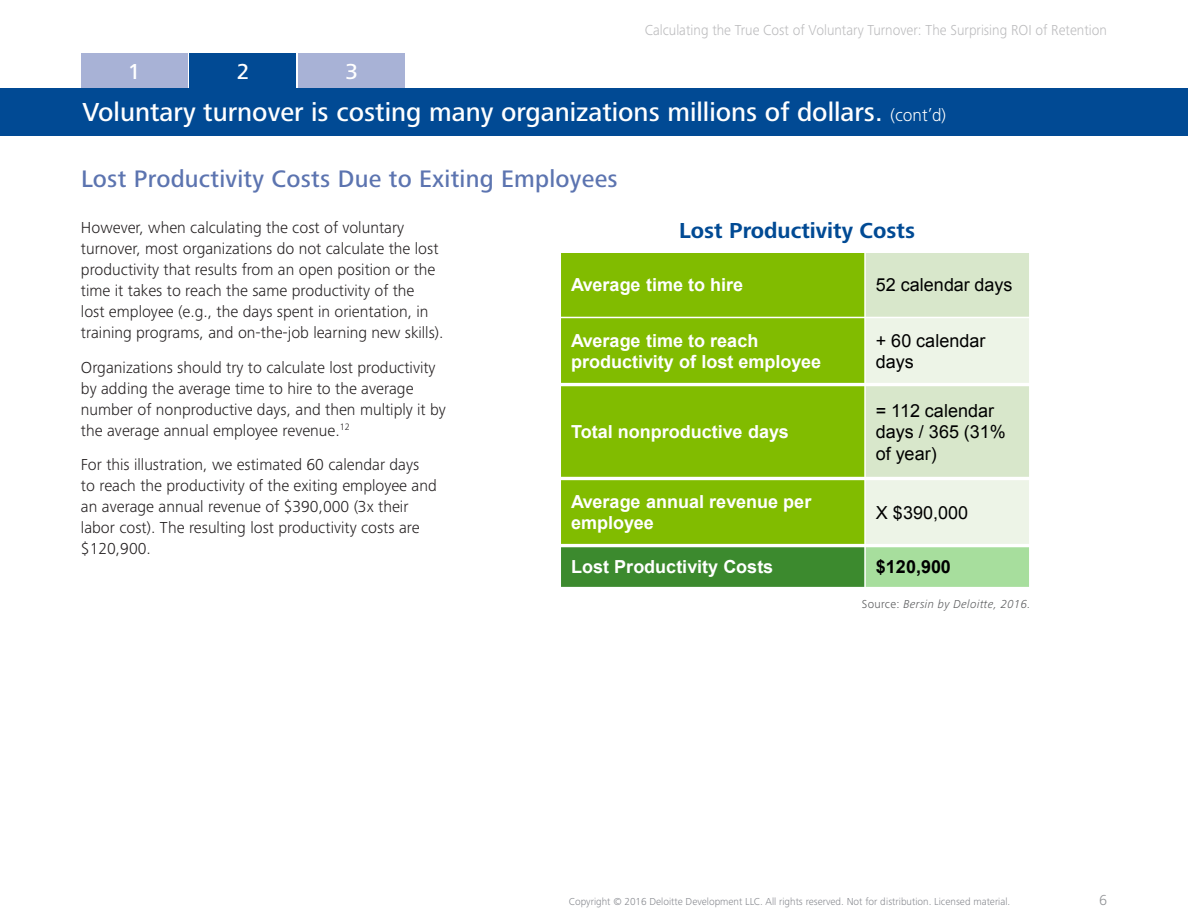
<style>
.page{position:relative;width:1188px;height:918px;background:#fff}
.page>*{position:absolute;margin:0;border:0;box-sizing:border-box;transform-origin:0 0}
.Key_Insight_continue{font:500 27px "Frutiger Next Pro";color:#fff}
.Heading_2{font:500 24.75px "Frutiger Next Pro";letter-spacing:.01em;color:#5c74b0}
.Figure_Title{font:700 22.5px "Frutiger Next Pro";color:#014a94}
.t1{font:500 22.5px "Frutiger Next Pro";color:#fff}
.t2{font:700 18px/21.6px "Arial";color:#fff}
.t3{font:18px/21.6px "Arial";letter-spacing:.005em;color:#000}
.t4{font:700 18px "Arial";color:#000}
.Body_Text{font:300 16.5px/21px "Frutiger Next Pro";color:#231f20}
.t5{font:300 15px "Frutiger Next Pro";color:#bbbbbd;scale:.95 1}
.t6{font:300 15px "Frutiger Next Pro";color:#939598}
.Source_Credit_Line{font:italic 300 12px "Frutiger Next Pro";letter-spacing:.025em;color:#57585a}
.t7{font:300 10.5px "Frutiger Next Pro";color:#86888e}
.s1{font-weight:300;font-size:18px}
.s2{font-style:normal}
</style>
<div class="page">
<div style="left:81px;top:53px;width:107px;height:35px;background:#a8b2d6"></div>
<div style="left:298px;top:53px;width:107px;height:35px;background:#a8b2d6"></div>
<div style="left:190px;top:53px;width:106px;height:35px;background:#014a94"></div>
<div style="left:0;top:88px;width:1188px;height:47px;background:#014a94"></div>
<div style="left:560px;top:253px;width:305px;height:64px;background:#81bc00"></div>
<div style="left:865px;top:253px;width:165px;height:64px;background:#d8e7cb"></div>
<div style="left:560px;top:317px;width:305px;height:68px;background:#81bc00"></div>
<div style="left:865px;top:317px;width:165px;height:68px;background:#edf4e7"></div>
<div style="left:560px;top:385px;width:305px;height:93px;background:#81bc00"></div>
<div style="left:865px;top:385px;width:165px;height:93px;background:#d8e7cb"></div>
<div style="left:560px;top:478px;width:305px;height:68px;background:#81bc00"></div>
<div style="left:865px;top:478px;width:165px;height:68px;background:#edf4e7"></div>
<div style="left:560px;top:546px;width:305px;height:42px;background:#3c8a2e"></div>
<div style="left:865px;top:546px;width:165px;height:42px;background:#a7de9d"></div>
<hr style="left:864px;top:253px;width:2px;height:335px;background:#fff">
<hr style="left:560px;top:317px;width:471px;height:1px;background:#fff">
<hr style="left:560px;top:383px;width:471px;height:3px;background:#fff">
<hr style="left:560px;top:477px;width:471px;height:3px;background:#fff">
<hr style="left:560px;top:544px;width:471px;height:3px;background:#fff">
<hr style="left:560px;top:253px;width:1px;height:335px;background:#fff">
<hr style="left:1029px;top:253px;width:2px;height:335px;background:#fff">
<hr style="left:560px;top:587px;width:471px;height:1px;background:#fff">
<p class="t5" style="left:645px;top:22px;width:488px">Calculating the True Cost of Voluntary Turnover: The Surprising ROI of Retention</p>
<h3 class="t1" style="left:128px;top:58px;width:14px">1</h3>
<h3 class="t1" style="left:237px;top:58px;width:14px">2</h3>
<h3 class="t1" style="left:345px;top:58px;width:14px">3</h3>
<p class="Key_Insight_continue" style="left:82px;top:97px;width:865px">Voluntary turnover is costing many organizations millions of dollars. <span class="s1">(cont’d)</span></p>
<p class="Heading_2" style="left:81px;top:165px;width:538px">Lost Productivity Costs Due to Exiting Employees</p>
<p class="Body_Text" style="left:81px;top:217px;width:325px">However, when calculating the cost of voluntary</p>
<p class="Figure_Title" style="left:679px;top:217px;width:238px">Lost Productivity Costs</p>
<p class="Body_Text" style="left:81px;top:238px;width:364px">turnover, most organizations do not calculate the lost productivity that results from an open position or the time it takes to reach the same productivity of the<br>lost employee (e.g., the days spent in orientation, in training programs, and on-the-job learning new skills).</p>
<p class="Body_Text" style="left:81px;top:357px;width:367px">Organizations should try to calculate lost productivity by adding the average time to hire to the average number of nonproductive days, and then multiply it by the average annual employee revenue.<sup>12</sup></p>
<p class="Body_Text" style="left:81px;top:454px;width:357px">For this illustration, we estimated 60 calendar days to reach the productivity of the exiting employee and an average annual revenue of $390,000 (3x their labor cost). The resulting lost productivity costs are $120,900.</p>
<p class="t2" style="left:571px;top:274px;width:174px">Average time to hire</p>
<p class="t3" style="left:876px;top:274px;width:138px">52 calendar days</p>
<p class="t2" style="left:571px;top:330px;width:252px">Average time to reach productivity of lost employee</p>
<p class="t3" style="left:876px;top:330px;width:111px">+ 60 calendar days</p>
<p class="t3" style="left:876px;top:400px;width:132px">= 112 calendar days / 365 (31% of year)</p>
<p class="t2" style="left:571px;top:422px;width:219px">Total nonproductive days</p>
<p class="t2" style="left:571px;top:491px;width:242px">Average annual revenue per employee</p>
<p class="t3" style="left:876px;top:502px;width:94px">X $390,000</p>
<p class="t2" style="left:571px;top:557px;width:204px">Lost Productivity Costs</p>
<p class="t4" style="left:876px;top:555px;width:77px">$120,900</p>
<p class="Source_Credit_Line" style="left:862px;top:597px;width:170px"><span class="s2">Source:</span> Bersin by Deloitte, 2016.</p>
<p class="t7" style="left:569px;top:896px;width:443px">Copyright © 2016 Deloitte Development LLC. All rights reserved. Not for distribution. Licensed material.</p>
<p class="t6" style="left:1099px;top:891px;width:9px">6</p>
</div>
